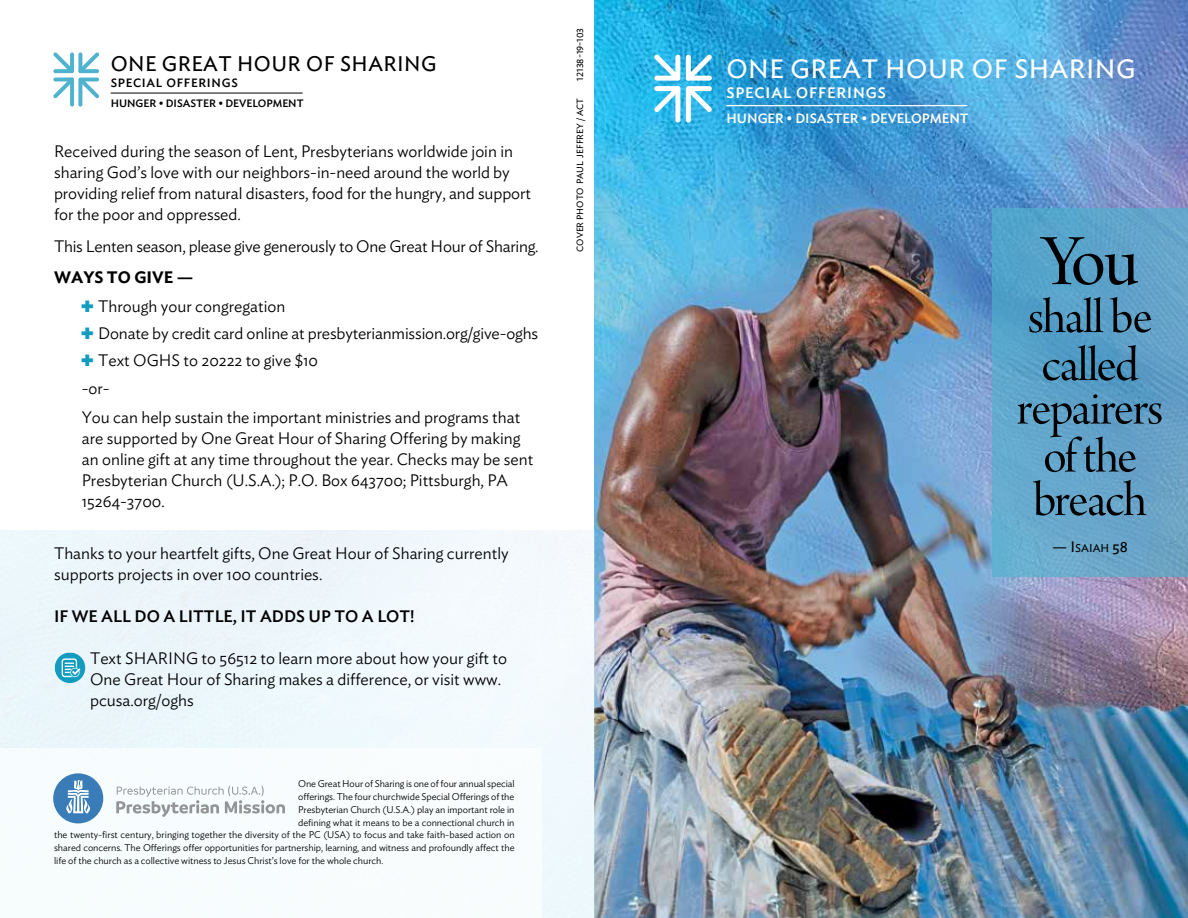
<style>
.page{position:relative;width:1188px;height:918px;background:#fff}
.page>*{position:absolute;margin:0;border:0;box-sizing:border-box;transform-origin:0 0}
.t1{font:76.5px "Arno Pro Display";color:#000}
.t2{font:51px/48px "Arno Pro Display";letter-spacing:-.02em;color:#000}
.t3{font:26.4px "Ideal Sans";letter-spacing:.02em;color:#fff}
.t4{font:21px "Ideal Sans";letter-spacing:.02em;color:#000}
.t5{font:300 16.5px/21px "Ideal Sans";color:#000}
.t6{font:500 16.5px "Ideal Sans";color:#000}
.t7{font:600 16.5px "Ideal Sans";color:#000}
.t8{font:500 15px "Ideal Sans";letter-spacing:.06em;color:#fff}
.t9{font:500 13.35px "Ideal Sans";color:#fff}
.t10{font:500 12px "Ideal Sans";letter-spacing:.06em;color:#000}
.t11{font:11.25px "Ideal Sans";color:#000}
.t12{font:500 10.65px "Ideal Sans";color:#000}
.t13{font:300 9.75px "Ideal Sans";letter-spacing:-.005em;color:#000}
.t14{font:9px "Ideal Sans";color:#000}
.s1{font-size:15px}
</style>
<div class="page">
<img style="left:594px;top:0;width:594px;height:918px">
<svg style="left:654px;top:55px;width:58px;height:68px"></svg>
<hr style="left:726px;top:105px;width:241px;height:1px;background:#fff">
<svg style="left:53px;top:52px;width:46px;height:55px"></svg>
<hr style="left:111px;top:93px;width:192px;height:1px;background:#000">
<div style="left:0;top:748px;width:541px;height:170px;background:#f8fcfd"></div>
<svg style="left:116px;top:786px;width:169px;height:31px"></svg>
<div style="left:53px;top:773px;width:50px;height:50px;background:#397cb8;border-radius:50%"></div>
<svg style="left:66px;top:780px;width:24px;height:33px"></svg>
<svg style="left:55px;top:652px;width:30px;height:31px"></svg>
<svg style="left:992px;top:208px;width:196px;height:369px;background:#60a3c9"></svg>
<p class="t14" style="left:573px;top:81px;width:55px;rotate:-90deg">12138-19-103</p>
<p class="t4" style="left:111px;top:48px;width:327px">ONE GREAT HOUR OF SHARING</p>
<p class="t10" style="left:111px;top:74px;width:129px">SPECIAL OFFERINGS</p>
<p class="t12" style="left:111px;top:95px;width:194px">HUNGER • DISASTER • DEVELOPMENT</p>
<p class="t14" style="left:573px;top:252px;width:155px;rotate:-90deg">COVER PHOTO PAUL JEFFREY / ACT</p>
<p class="t5" style="left:54px;top:140px;width:479px">Received during the season of Lent, Presbyterians worldwide join in sharing God’s love with our neighbors-in-need around the world by providing relief from natural disasters, food for the hungry, and support for the poor and oppressed.</p>
<p class="t5" style="left:54px;top:234px;width:486px">This Lenten season, please give generously to One Great Hour of Sharing.</p>
<p class="t7" style="left:54px;top:265px;width:141px">WAYS TO GIVE —</p>
<p class="t5" style="left:98px;top:291px;width:442px;line-height:27px">Through your congregation<br>Donate by credit card online at presbyterianmission.org/give-oghs<br>Text OGHS to 20222 to give $10</p>
<p class="t5" style="left:82px;top:373px;width:440px;line-height:28.5px">-or-<br>You can help sustain the important ministries and programs that</p>
<p class="t5" style="left:82px;top:426px;width:453px">are supported by One Great Hour of Sharing Offering by making an online gift at any time throughout the year. Checks may be sent Presbyterian Church (U.S.A.); P.O. Box 643700; Pittsburgh, PA 15264-3700.</p>
<p class="t5" style="left:54px;top:542px;width:456px">Thanks to your heartfelt gifts, One Great Hour of Sharing currently supports projects in over 100 countries.</p>
<p class="t6" style="left:54px;top:604px;width:362px">IF WE ALL DO A LITTLE, IT ADDS UP TO A LOT!</p>
<p class="t5" style="left:90px;top:647px;width:419px">Text SHARING to 56512 to learn more about how your gift to<br>One Great Hour of Sharing makes a difference, or visit www. pcusa.org/oghs</p>
<p class="t13" style="left:298px;top:777px;width:218px">One Great Hour of Sharing is one of four annual special</p>
<p class="t13" style="left:298px;top:789px;width:218px">offerings. The four churchwide Special Offerings of the</p>
<p class="t13" style="left:298px;top:802px;width:218px">Presbyterian Church (U.S.A.) play an important role in</p>
<p class="t13" style="left:298px;top:815px;width:218px">defining what it means to be a connectional church in</p>
<p class="t13" style="left:54px;top:828px;width:462px">the twenty-first century, bringing together the diversity of the PC (USA) to focus and take faith-based action on</p>
<p class="t13" style="left:54px;top:840px;width:462px">shared concerns. The Offerings offer opportunities for partnership, learning, and witness and profoundly affect the</p>
<p class="t13" style="left:54px;top:853px;width:331px">life of the church as a collective witness to Jesus Christ’s love for the whole church.</p>
<h3 class="t3" style="left:726px;top:49px;width:411px">ONE GREAT HOUR OF SHARING</h3>
<p class="t8" style="left:726px;top:82px;width:161px">SPECIAL OFFERINGS</p>
<p class="t9" style="left:726px;top:108px;width:244px">HUNGER • DISASTER • DEVELOPMENT</p>
<h1 class="t1" style="left:1041px;top:220px;width:99px">You</h1>
<h2 class="t2" style="left:1028px;top:296px;width:126px">shall be called</h2>
<h2 class="t2" style="left:1017px;top:388px;width:148px;text-align:center">repairers of the</h2>
<h2 class="t2" style="left:1033px;top:479px;width:115px">breach</h2>
<p class="t11" style="left:1052px;top:539px;width:77px"><span class="s1">— I</span>SAIAH <span class="s1">58</span></p>
</div>
